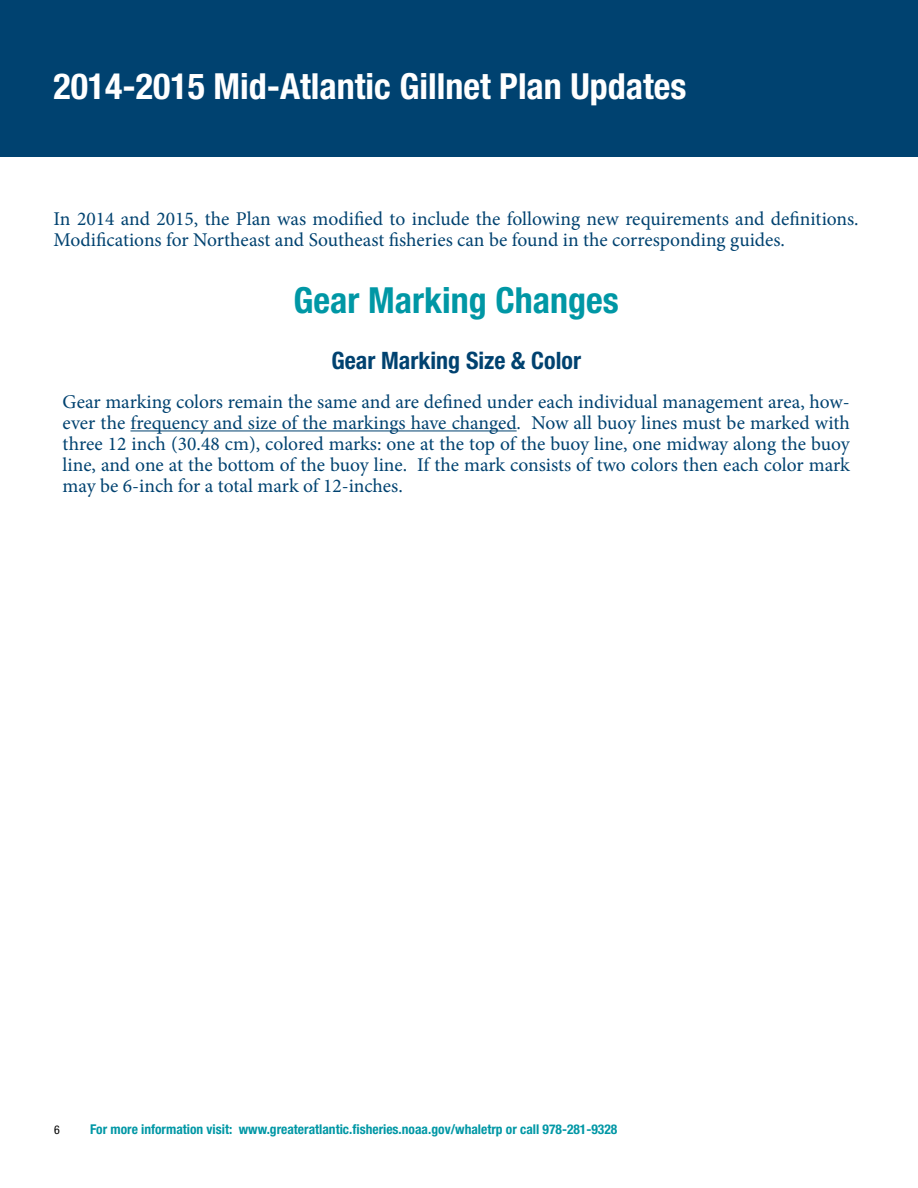
<style>
.page{position:relative;width:918px;height:1188px;background:#fff}
.page>*{position:absolute;margin:0;border:0;box-sizing:border-box;transform-origin:0 0}
.t1{font:700 condensed 36px "Helvetica Neue LT Std";color:#fff}
.t2{font:700 condensed 36px "Helvetica Neue LT Std";color:#0097a5}
.t3{font:700 condensed 24px "Helvetica Neue LT Std";color:#004270}
.t4{font:19.5px/21px "Minion Pro";letter-spacing:-.005em;color:#004270}
.t5{font:700 condensed 13.5px "Helvetica Neue LT Std";color:#0097a5}
.t6{font:condensed 12px "Helvetica Neue LT Std";color:#000}
</style>
<div class="page">
<div style="left:0;top:0;width:918px;height:157px;background:#004270"></div>
<hr style="left:130px;top:430px;width:387px;height:1px;background:#004270">
<h1 class="t1" style="left:53px;top:64px;width:635px">2014-2015 Mid-Atlantic Gillnet Plan Updates</h1>
<p class="t4" style="left:54px;top:208px;width:807px">In 2014 and 2015, the Plan was modified to include the following new requirements and definitions.<br>Modifications for Northeast and Southeast fisheries can be found in the corresponding guides.</p>
<h1 class="t2" style="left:294px;top:279px;width:327px">Gear Marking Changes</h1>
<p class="t3" style="left:331px;top:346px;width:251px">Gear Marking Size &amp; Color</p>
<p class="t4" style="left:63px;top:391px;width:789px;text-align:justify">Gear marking colors remain the same and are defined under each individual management area, how&shy;ever the frequency and size of the markings have changed. Now all buoy lines must be marked with three 12 inch (30.48 cm), colored marks: one at the top of the buoy line, one midway along the buoy line, and one at the bottom of the buoy line. If the mark consists of two colors then each color mark may be 6-inch for a total mark of 12-inches.</p>
<p class="t6" style="left:54px;top:1123px;width:7px">6</p>
<p class="t5" style="left:90px;top:1121px;width:529px">For more information visit: www.greateratlantic.fisheries.noaa.gov/whaletrp or call 978-281-9328</p>
</div>
